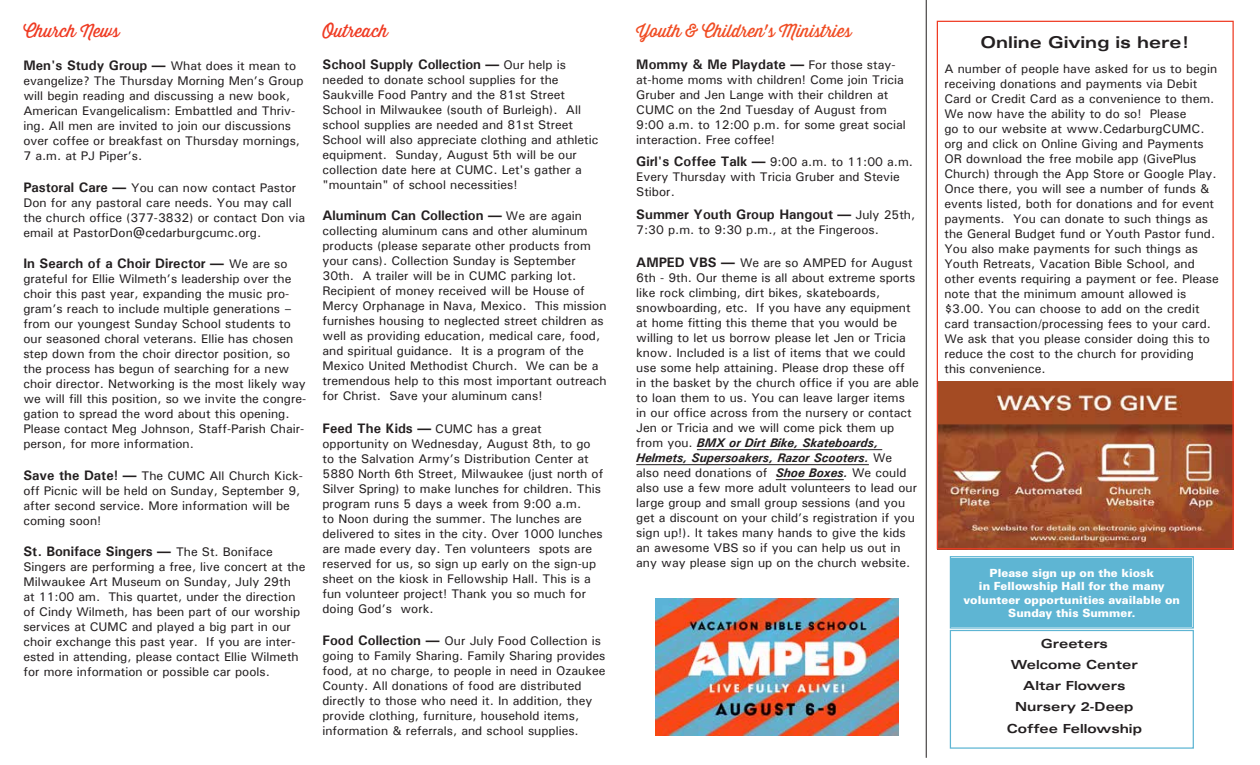
<style>
.page{position:relative;width:1260px;height:765px;background:#fff}
.page>*{position:absolute;margin:0;border:0;box-sizing:border-box;transform-origin:0 0}
.t1{font:17.5px "Thirsty Soft";color:#f04d24}
.t2{font:17.5px "Thirsty Soft";color:#ef3b23}
.t3{font:700 expanded 16.25px "Univers LT Std";color:#231f20}
.t4{font:700 13.75px "Univers";color:#231f20}
.t5{font:500 12.5px/15px "Univers";color:#231f20}
.t6{font:700 expanded 12.5px/21.2px "Univers LT Std";color:#231f20;text-align:center}
.t7{font:900 11.25px/13.5px "Univers LT Std";color:#fff;text-align:center}
.s1{font-weight:700;font-size:13.75px}
.s2{font-family:"Univers LT Std";font-weight:700;font-stretch:expanded;font-size:13.75px}
.s3{font-family:"Univers LT Std";font-stretch:expanded}
.s4{font-weight:500;font-size:12.5px}
.s5{font-weight:700;font-style:italic}
</style>
<div class="page">
<img style="left:939px;top:381px;width:293px;height:166px">
<div style="left:950px;top:630px;width:244px;height:119px;background:#fff;border:1px solid #5eb5d3"></div>
<svg style="left:949px;top:556px;width:245px;height:73px;background:#62b7d4"></svg>
<div style="left:952px;top:559px;width:239px;height:67px;border:1px solid #5eb5d3"></div>
<img style="left:656px;top:599px;width:242px;height:136px">
<hr style="left:697px;top:449px;width:185px;height:1px;background:#231f20">
<hr style="left:636px;top:464px;width:233px;height:1px;background:#231f20">
<hr style="left:776px;top:479px;width:68px;height:1px;background:#231f20">
<hr style="left:926px;top:0;width:1px;height:758px;background:#231f20">
<div style="left:937px;top:21px;width:297px;height:528px;border:1px solid #ef3b23"></div>
<h1 class="t2" style="left:23px;top:18px;width:98px">Church News</h1>
<p class="t5" style="left:23px;top:58px;width:282px"><span class="s1">Men's Study Group</span> <span class="s2">—</span> What does it mean to evangelize? The Thursday Morning Men’s Group will begin reading and discussing a new book, American Evangelicalism: Embattled and Thriv&shy;ing. All men are invited to join our discussions over coffee or breakfast on Thursday mornings, 7 a.m. at PJ Piper’s.</p>
<p class="t5" style="left:23px;top:180px;width:283px"><span class="s1">Pastoral Care</span> <span class="s2">—</span> You can now contact Pastor Don for any pastoral care needs. You may call the church office (377-3832) or contact Don via email at PastorDon@cedarburgcumc.org.</p>
<p class="t4" style="left:23px;top:255px;width:266px">In Search of a Choir Director <span class="s3">—</span> <span class="s4">We are so</span></p>
<p class="t5" style="left:23px;top:271px;width:284px">grateful for Ellie Wilmeth’s leadership over the choir this past year, expanding the music pro&shy;gram’s reach to include multiple generations – from our youngest Sunday School students to our seasoned choral veterans. Ellie has chosen step down from the choir director position, so the process has begun of searching for a new choir director. Networking is the most likely way we will fill this position, so we invite the congre&shy;gation to spread the word about this opening.<br>Please contact Meg Johnson, Staff-Parish Chair&shy;person, for more information.</p>
<p class="t5" style="left:23px;top:468px;width:281px"><span class="s1">Save the Date!</span> <span class="s2">—</span> The CUMC All Church Kick&shy;off Picnic will be held on Sunday, September 9, after second service. More information will be coming soon!</p>
<p class="t4" style="left:23px;top:543px;width:251px">St. Boniface Singers <span class="s3">—</span> <span class="s4">The St. Boniface</span></p>
<p class="t5" style="left:23px;top:559px;width:284px">Singers are performing a free, live concert at the Milwaukee Art Museum on Sunday, July 29th<br>at 11:00 am. This quartet, under the direction of Cindy Wilmeth, has been part of our worship services at CUMC and played a big part in our choir exchange this past year. If you are inter&shy;ested in attending, please contact Ellie Wilmeth for more information or possible car pools.</p>
<h1 class="t2" style="left:322px;top:18px;width:67px">Outreach</h1>
<p class="t4" style="left:322px;top:55px;width:245px">School Supply Collection <span class="s3">—</span> <span class="s4">Our help is</span></p>
<p class="t5" style="left:323px;top:72px;width:278px">needed to donate school supplies for the Saukville Food Pantry and the 81st Street School in Milwaukee (south of Burleigh). All school supplies are needed and 81st Street School will also appreciate clothing and athletic equipment. Sunday, August 5th will be our collection date here at CUMC. Let's gather a "mountain" of school necessities!</p>
<p class="t4" style="left:322px;top:207px;width:261px">Aluminum Can Collection <span class="s3">—</span> <span class="s4">We are again</span></p>
<p class="t5" style="left:322px;top:223px;width:286px">collecting aluminum cans and other aluminum products (please separate other products from your cans). Collection Sunday is September 30th. A trailer will be in CUMC parking lot.<br>Recipient of money received will be House of Mercy Orphanage in Nava, Mexico. This mission furnishes housing to neglected street children as well as providing education, medical care, food, and spiritual guidance. It is a program of the Mexico United Methodist Church. We can be a tremendous help to this most important outreach for Christ. Save your aluminum cans!</p>
<p class="t5" style="left:322px;top:421px;width:282px"><span class="s1">Feed The Kids</span> <span class="s2">—</span> CUMC has a great opportunity on Wednesday, August 8th, to go to the Salvation Army’s Distribution Center at 5880 North 6th Street, Milwaukee (just north of Silver Spring) to make lunches for children. This program runs 5 days a week from 9:00 a.m.<br>to Noon during the summer. The lunches are delivered to sites in the city. Over 1000 lunches are made every day. Ten volunteers spots are reserved for us, so sign up early on the sign-up sheet on the kiosk in Fellowship Hall. This is a fun volunteer project! Thank you so much for doing God’s work.</p>
<p class="t5" style="left:322px;top:633px;width:284px"><span class="s1">Food Collection</span> <span class="s2">—</span> Our July Food Collection is going to Family Sharing. Family Sharing provides food, at no charge, to people in need in Ozaukee County. All donations of food are distributed directly to those who need it. In addition, they provide clothing, furniture, household items, information &amp; referrals, and school supplies.</p>
<h1 class="t1" style="left:636px;top:18px;width:217px">Youth &amp; Children's Ministries</h1>
<p class="t4" style="left:636px;top:55px;width:261px">Mommy &amp; Me Playdate <span class="s3">—</span> <span class="s4">For those stay-</span></p>
<p class="t5" style="left:636px;top:72px;width:271px">at-home moms with children! Come join Tricia Gruber and Jen Lange with their children at CUMC on the 2nd Tuesday of August from 9:00 a.m. to 12:00 p.m. for some great social interaction. Free coffee!</p>
<p class="t5" style="left:636px;top:154px;width:278px"><span class="s1">Girl's Coffee Talk</span> <span class="s2">—</span> 9:00 a.m. to 11:00 a.m.<br>Every Thursday with Tricia Gruber and Stevie<br>Stibor.</p>
<p class="t4" style="left:636px;top:206px;width:280px">Summer Youth Group Hangout <span class="s3">—</span> <span class="s4">July 25th,</span></p>
<p class="t5" style="left:636px;top:222px;width:244px">7:30 p.m. to 9:30 p.m., at the Fingeroos.</p>
<p class="t5" style="left:636px;top:255px;width:284px"><span class="s1">AMPED VBS</span> <span class="s2">—</span> We are so AMPED for August 6th - 9th. Our theme is all about extreme sports like rock climbing, dirt bikes, skateboards, snowboarding, etc. If you have any equipment at home fitting this theme that you would be willing to let us borrow please let Jen or Tricia know. Included is a list of items that we could use some help attaining. Please drop these off<br>in the basket by the church office if you are able to loan them to us. You can leave larger items<br>in our office across from the nursery or contact Jen or Tricia and we will come pick them up from you. <span class="s5">BMX or Dirt Bike, Skateboards, Helmets, Supersoakers, Razor Scooters.</span> We<br>also need donations of <span class="s5">Shoe Boxes.</span> We could also use a few more adult volunteers to lead our large group and small group sessions (and you get a discount on your child’s registration if you sign up!). It takes many hands to give the kids an awesome VBS so if you can help us out in any way please sign up on the church website.</p>
<h2 class="t3" style="left:981px;top:33px;width:211px">Online Giving is here!</h2>
<p class="t5" style="left:944px;top:61px;width:276px">A number of people have asked for us to begin receiving donations and payments via Debit Card or Credit Card as a convenience to them.<br>We now have the ability to do so! Please<br>go to our website at www.CedarburgCUMC. org and click on Online Giving and Payments OR download the free mobile app (GivePlus Church) through the App Store or Google Play.<br>Once there, you will see a number of funds &amp; events listed, both for donations and for event payments. You can donate to such things as the General Budget fund or Youth Pastor fund.<br>You also make payments for such things as Youth Retreats, Vacation Bible School, and other events requiring a payment or fee. Please note that the minimum amount allowed is $3.00. You can choose to add on the credit card transaction/processing fees to your card.<br>We ask that you please consider doing this to reduce the cost to the church for providing<br>this convenience.</p>
<p class="t7" style="left:964px;top:566px;width:218px">Please sign up on the kiosk<br>in Fellowship Hall for the many volunteer opportunities available on<br>Sunday this Summer.</p>
<p class="t6" style="left:1007px;top:632px;width:137px">Greeters<br>Welcome Center<br>Altar Flowers<br>Nursery 2-Deep<br>Coffee Fellowship</p>
</div>
